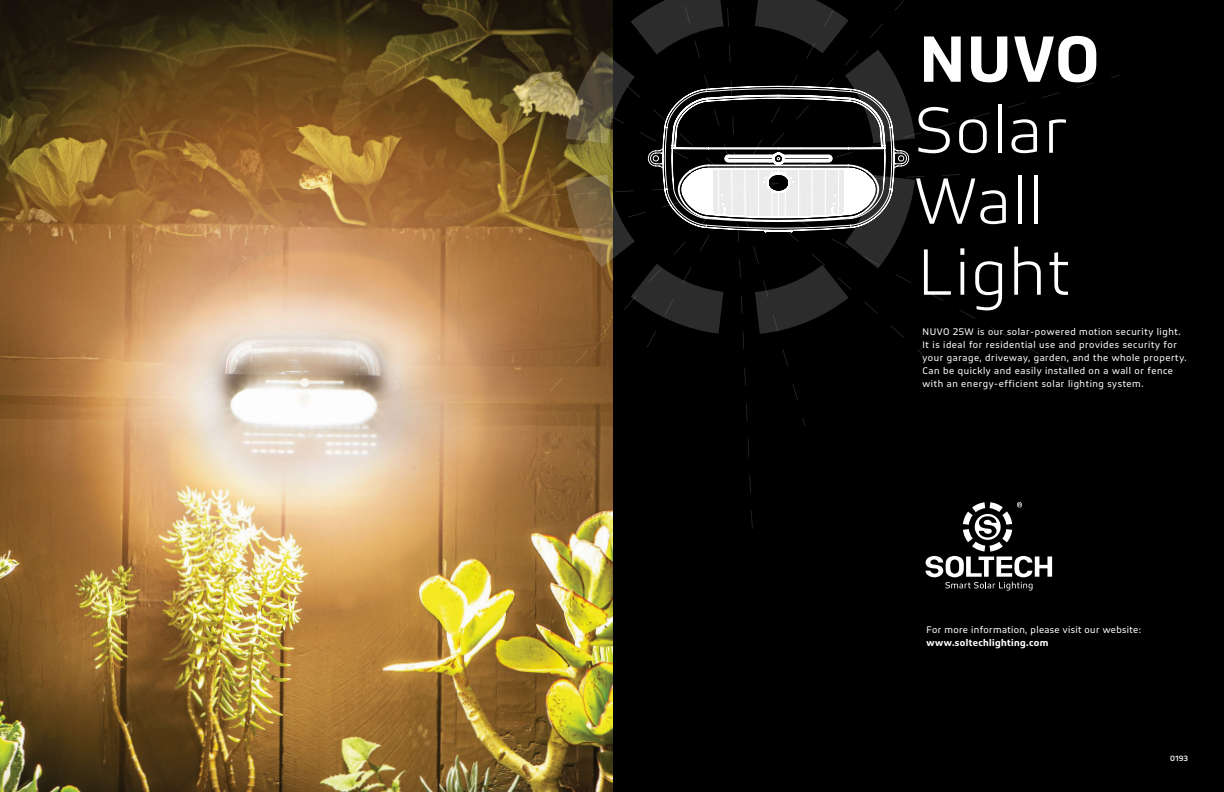
<style>
.page{position:relative;width:1224px;height:792px;background:#fff}
.page>*{position:absolute;margin:0;border:0;box-sizing:border-box;transform-origin:0 0}
.t1{font:300 68px/71px "Bega";letter-spacing:.025em;color:#fff}
.t2{font:600 68px "Bega";color:#fff}
.t3{font:10px/13px "Bega";letter-spacing:.055em;color:#fff}
.t4{font:10px "Bega";letter-spacing:.035em;color:#fff}
.t5{font:600 10px "Bega";letter-spacing:.035em;color:#fff}
.t6{font:500 8px "Bega";color:#fff}
</style>
<div class="page">
<div style="left:612px;top:0;width:612px;height:792px;background:#000"></div>
<img style="left:0;top:0;width:613px;height:792px">
<svg style="left:506px;top:0;width:546px;height:591px"></svg>
<h1 class="t2" style="left:920px;top:20px;width:181px">NUVO</h1>
<h1 class="t1" style="left:914px;top:94px;width:157px">Solar<br>Wall<br>Light</h1>
<p class="t3" style="left:922px;top:325px;width:266px">NUVO 25W is our solar-powered motion security light.<br>It is ideal for residential use and provides security for your garage, driveway, garden, and the whole property.<br>Can be quickly and easily installed on a wall or fence with an energy-efficient solar lighting system.</p>
<p class="t4" style="left:926px;top:624px;width:216px">For more information, please visit our website:</p>
<p class="t5" style="left:927px;top:637px;width:123px">www.soltechlighting.com</p>
<p class="t6" style="left:1170px;top:754px;width:19px">0193</p>
</div>
